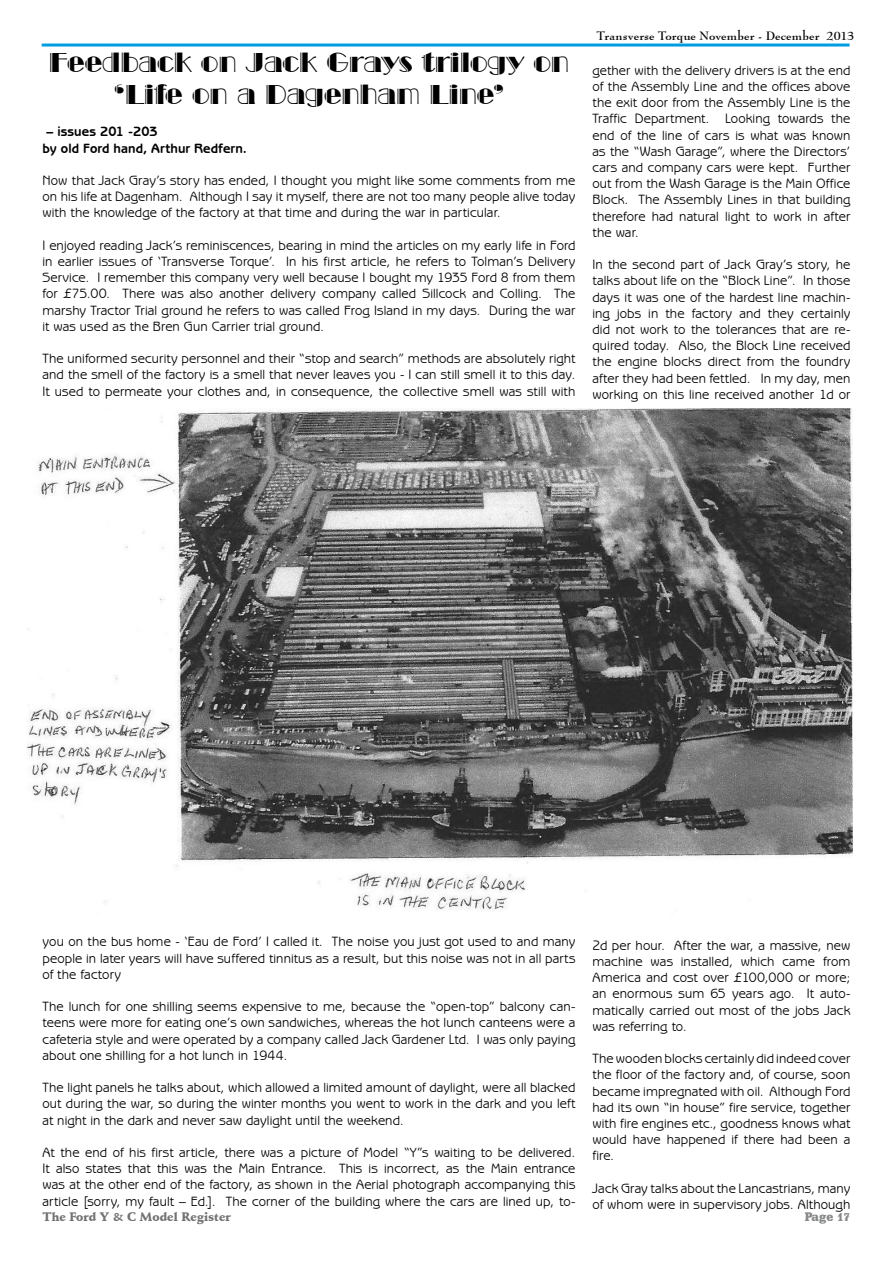
<style>
.page{position:relative;width:893px;height:1263px;background:#fff}
.page>*{position:absolute;margin:0;border:0;box-sizing:border-box;transform-origin:0 0}
.t1{font:27px/32.4px "Broadway Engraved BT";letter-spacing:-.005em;color:#000;text-align:center}
.t2{font:13.5px/16.2px "Benguiat Gothic IT Cby BT";letter-spacing:.005em;color:#000;text-align:justify}
.t3{font:700 13.5px/16.2px "Benguiat Gothic IT Cby BT";letter-spacing:.005em;color:#000}
.t4{font:700 12px "Bernhard Modern BT";letter-spacing:.015em;color:#000}
.t5{font:900 12px "Schneidler BT";color:#707173}
.t6{font:900 12px "Schadow BT";color:#878889}
</style>
<div class="page">
<hr style="left:42px;top:44px;width:808px;height:3px;background:#009ee0">
<img style="left:27px;top:408px;width:826px;height:502px">
<h1 class="t1" style="left:49px;top:46px;width:521px">Feedback on Jack Grays trilogy on ‘Life on a Dagenham Line’</h1>
<p class="t3" style="left:43px;top:123px;width:206px;text-indent:4px">– issues 201 -203<br>by old Ford hand, Arthur Redfern.</p>
<p class="t2" style="left:43px;top:172px;width:534px">Now that Jack Gray’s story has ended, I thought you might like some comments from me on his life at Dagenham. Although I say it myself, there are not too many people alive today with the knowledge of the factory at that time and during the war in particular.</p>
<p class="t2" style="left:43px;top:237px;width:534px">I enjoyed reading Jack’s reminiscences, bearing in mind the articles on my early life in Ford in earlier issues of ‘Transverse Torque’. In his first article, he refers to Tolman’s Delivery Service. I remember this company very well because I bought my 1935 Ford 8 from them for £75.00. There was also another delivery company called Sillcock and Colling. The marshy Tractor Trial ground he refers to was called Frog Island in my days. During the war it was used as the Bren Gun Carrier trial ground.</p>
<p class="t2" style="left:43px;top:350px;width:534px">The uniformed security personnel and their “stop and search” methods are absolutely right and the smell of the factory is a smell that never leaves you - I can still smell it to this day.<br>It used to permeate your clothes and, in consequence, the collective smell was still with</p>
<p class="t4" style="left:597px;top:28px;width:259px">Transverse Torque November - December 2013</p>
<p class="t2" style="left:592px;top:62px;width:259px">gether with the delivery drivers is at the end of the Assembly Line and the offices above the exit door from the Assembly Line is the Traffic Department. Looking towards the end of the line of cars is what was known as the “Wash Garage”, where the Directors’ cars and company cars were kept. Further out from the Wash Garage is the Main Office Block. The Assembly Lines in that building therefore had natural light to work in after the war.</p>
<p class="t2" style="left:592px;top:256px;width:259px">In the second part of Jack Gray’s story, he talks about life on the “Block Line”. In those days it was one of the hardest line machin&shy;ing jobs in the factory and they certainly did not work to the tolerances that are re&shy;quired today. Also, the Block Line received the engine blocks direct from the foundry after they had been fettled. In my day, men working on this line received another 1d or</p>
<p class="t2" style="left:43px;top:933px;width:534px">you on the bus home - ‘Eau de Ford’ I called it. The noise you just got used to and many people in later years will have suffered tinnitus as a result, but this noise was not in all parts of the factory</p>
<p class="t2" style="left:43px;top:998px;width:534px">The lunch for one shilling seems expensive to me, because the “open-top” balcony can&shy;teens were more for eating one’s own sandwiches, whereas the hot lunch canteens were a cafeteria style and were operated by a company called Jack Gardener Ltd. I was only paying about one shilling for a hot lunch in 1944.</p>
<p class="t2" style="left:43px;top:1079px;width:534px">The light panels he talks about, which allowed a limited amount of daylight, were all blacked out during the war, so during the winter months you went to work in the dark and you left at night in the dark and never saw daylight until the weekend.</p>
<p class="t2" style="left:43px;top:1144px;width:534px">At the end of his first article, there was a picture of Model “Y”s waiting to be delivered.<br>It also states that this was the Main Entrance. This is incorrect, as the Main entrance was at the other end of the factory, as shown in the Aerial photograph accompanying this article [sorry, my fault – Ed.]. The corner of the building where the cars are lined up, to-</p>
<p class="t2" style="left:592px;top:937px;width:259px">2d per hour. After the war, a massive, new machine was installed, which came from America and cost over £100,000 or more; an enormous sum 65 years ago. It auto&shy;matically carried out most of the jobs Jack was referring to.</p>
<p class="t2" style="left:592px;top:1050px;width:259px">The wooden blocks certainly did indeed cover the floor of the factory and, of course, soon became impregnated with oil. Although Ford had its own “in house” fire service, together with fire engines etc., goodness knows what would have happened if there had been a fire.</p>
<p class="t2" style="left:592px;top:1180px;width:259px">Jack Gray talks about the Lancastrians, many of whom were in supervisory jobs. Although</p>
<p class="t5" style="left:43px;top:1209px;width:190px">The Ford Y &amp; C Model Register</p>
<p class="t6" style="left:805px;top:1209px;width:45px">Page 17</p>
</div>
